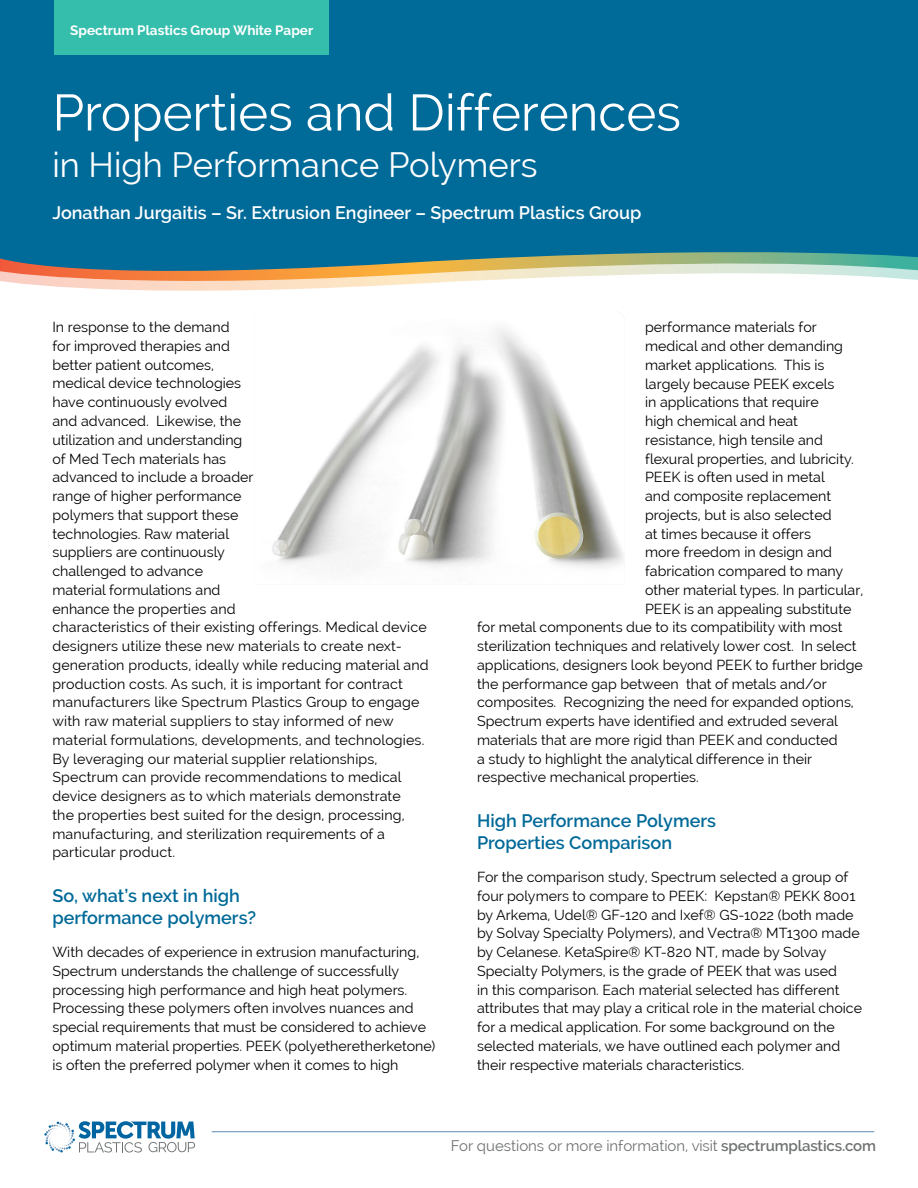
<style>
.page{position:relative;width:918px;height:1188px;background:#fff}
.page>*{position:absolute;margin:0;border:0;box-sizing:border-box;transform-origin:0 0}
.t1{font:51px "Raleway";color:#fff}
.t2{font:34.5px "Raleway";color:#fff}
.t3{font:600 18px/22.5px "Raleway";color:#006998}
.t4{font:600 18px "Raleway";color:#fff}
.t5{font:15px "Raleway";color:#707272}
.t6{font:14.25px/18.8px "Raleway";color:#000}
.t7{font:700 13.5px "Raleway";color:#fff}
.s1{font-weight:600}
</style>
<div class="page">
<div style="left:0;top:0;width:918px;height:242px;background:#006a98"></div>
<hr style="left:212px;top:1131px;width:662px;height:1px;background:#5e8ab5">
<svg style="left:44px;top:1121px;width:151px;height:32px"></svg>
<svg style="left:0;top:242px;width:918px;height:49px"></svg>
<div style="left:54px;top:0;width:275px;height:55px;background:#36bead"></div>
<img style="left:272px;top:328px;width:353px;height:242px">
<p class="t7" style="left:70px;top:23px;width:245px">Spectrum Plastics Group White Paper</p>
<h1 class="t1" style="left:52px;top:83px;width:630px">Properties and Differences</h1>
<h2 class="t2" style="left:52px;top:145px;width:487px">in High Performance Polymers</h2>
<p class="t4" style="left:52px;top:202px;width:590px">Jonathan Jurgaitis – Sr. Extrusion Engineer – Spectrum Plastics Group</p>
<p class="t6" style="left:52px;top:318px;width:378px">In response to the demand<br>for improved therapies and<br>better patient outcomes,<br>medical device technologies<br>have continuously evolved<br>and advanced. Likewise, the<br>utilization and understanding<br>of Med Tech materials has<br>advanced to include a broader<br>range of higher performance<br>polymers that support these<br>technologies. Raw material<br>suppliers are continuously<br>challenged to advance<br>material formulations and<br>enhance the properties and<br>characteristics of their existing offerings. Medical device designers utilize these new materials to create next&shy;generation products, ideally while reducing material and production costs. As such, it is important for contract manufacturers like Spectrum Plastics Group to engage with raw material suppliers to stay informed of new material formulations, developments, and technologies.<br>By leveraging our material supplier relationships, Spectrum can provide recommendations to medical device designers as to which materials demonstrate<br>the properties best suited for the design, processing, manufacturing, and sterilization requirements of a particular product.</p>
<p class="t3" style="left:52px;top:884px;width:205px">So, what’s next in high performance polymers?</p>
<p class="t6" style="left:52px;top:943px;width:385px">With decades of experience in extrusion manufacturing, Spectrum understands the challenge of successfully processing high performance and high heat polymers.<br>Processing these polymers often involves nuances and special requirements that must be considered to achieve optimum material properties. PEEK (polyetheretherketone) is often the preferred polymer when it comes to high</p>
<p class="t6" style="left:645px;top:318px;width:173px">performance materials for</p>
<p class="t6" style="left:645px;top:337px;width:199px">medical and other demanding</p>
<p class="t6" style="left:645px;top:355px;width:181px">market applications. This is</p>
<p class="t6" style="left:645px;top:374px;width:191px">largely because PEEK excels</p>
<p class="t6" style="left:645px;top:393px;width:175px">in applications that require</p>
<p class="t6" style="left:645px;top:412px;width:154px">high chemical and heat</p>
<p class="t6" style="left:645px;top:430px;width:179px">resistance, high tensile and</p>
<p class="t6" style="left:645px;top:449px;width:210px">flexural properties, and lubricity.</p>
<p class="t6" style="left:645px;top:468px;width:181px">PEEK is often used in metal</p>
<p class="t6" style="left:645px;top:487px;width:188px">and composite replacement</p>
<p class="t6" style="left:645px;top:505px;width:188px">projects, but is also selected</p>
<p class="t6" style="left:645px;top:524px;width:167px">at times because it offers</p>
<p class="t6" style="left:645px;top:543px;width:189px">more freedom in design and</p>
<p class="t6" style="left:645px;top:562px;width:200px">fabrication compared to many</p>
<p class="t6" style="left:645px;top:580px;width:220px">other material types. In particular,</p>
<p class="t6" style="left:645px;top:599px;width:208px">PEEK is an appealing substitute</p>
<p class="t6" style="left:477px;top:618px;width:367px">for metal components due to its compatibility with most</p>
<p class="t6" style="left:477px;top:637px;width:381px">sterilization techniques and relatively lower cost. In select</p>
<p class="t6" style="left:477px;top:655px;width:387px">applications, designers look beyond PEEK to further bridge</p>
<p class="t6" style="left:477px;top:674px;width:351px">the performance gap between that of metals and/or</p>
<p class="t6" style="left:477px;top:693px;width:378px">composites. Recognizing the need for expanded options,</p>
<p class="t6" style="left:477px;top:712px;width:362px">Spectrum experts have identified and extruded several</p>
<p class="t6" style="left:477px;top:730px;width:362px">materials that are more rigid than PEEK and conducted</p>
<p class="t6" style="left:477px;top:749px;width:337px">a study to highlight the analytical difference in their</p>
<p class="t6" style="left:477px;top:768px;width:223px">respective mechanical properties.</p>
<p class="t3" style="left:477px;top:809px;width:240px">High Performance Polymers<br>Properties Comparison</p>
<p class="t6" style="left:477px;top:868px;width:387px">For the comparison study, Spectrum selected a group of four polymers to compare to PEEK: Kepstan® PEKK 8001 by Arkema, Udel® GF-120 and Ixef® GS-1022 (both made by Solvay Specialty Polymers), and Vectra® MT1300 made by Celanese. KetaSpire® KT-820 NT, made by Solvay Specialty Polymers, is the grade of PEEK that was used<br>in this comparison. Each material selected has different attributes that may play a critical role in the material choice for a medical application. For some background on the selected materials, we have outlined each polymer and their respective materials characteristics.</p>
<p class="t5" style="left:451px;top:1137px;width:427px">For questions or more information, visit <span class="s1">spectrumplastics.com</span></p>
</div>
